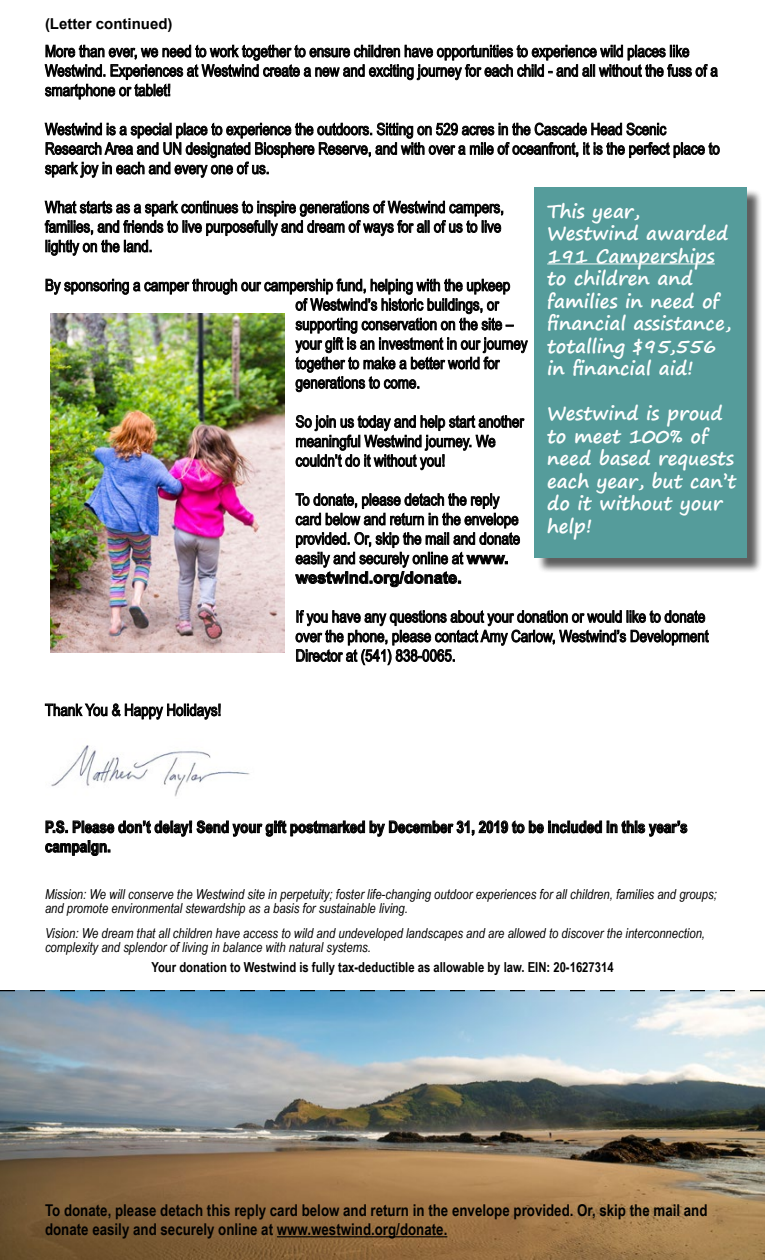
<style>
.page{position:relative;width:765px;height:1260px;background:#fff}
.page>*{position:absolute;margin:0;border:0;box-sizing:border-box;transform-origin:0 0}
.t1{font:700 18.75px/22.5px "Segoe Print";color:#fff}
.t2{font:16.25px/19.5px "Arial Narrow";color:#000}
.t3{font:700 16.25px/19.5px "Arial Narrow";color:#000}
.t4{font:700 16.25px "Arial";color:#000}
.t5{font:700 15px "Arial";color:#000}
.t6{font:italic 13.75px/13.8px "Arial Narrow";color:#000}
.t7{font:700 13.75px "Arial Narrow";color:#000}
.s1{font-family:"Arial";font-weight:700}
</style>
<div class="page">
<img style="left:0;top:991px;width:765px;height:269px">
<svg style="left:0;top:990px;width:765px;height:1px"></svg>
<svg style="left:45px;top:45px;width:673px;height:55px"></svg>
<svg style="left:45px;top:122px;width:675px;height:56px"></svg>
<svg style="left:45px;top:200px;width:458px;height:56px"></svg>
<svg style="left:45px;top:278px;width:483px;height:114px"></svg>
<svg style="left:296px;top:415px;width:229px;height:55px"></svg>
<svg style="left:295px;top:493px;width:225px;height:94px"></svg>
<svg style="left:295px;top:610px;width:414px;height:55px"></svg>
<div style="left:536px;top:189px;width:227px;height:385px;background:#000;opacity:.75"></div>
<div style="left:535px;top:187px;width:212px;height:371px;background:#559c9b"></div>
<hr style="left:547px;top:263px;width:168px;height:1px;background:#fff">
<img style="left:50px;top:313px;width:234px;height:340px">
<img style="left:51px;top:745px;width:199px;height:52px">
<hr style="left:277px;top:1236px;width:170px;height:1px;background:#000">
<svg style="left:45px;top:703px;width:176px;height:17px"></svg>
<svg style="left:45px;top:820px;width:643px;height:36px"></svg>
<p class="t5" style="left:45px;top:13px;width:129px">(Letter continued)</p>
<p class="t2" style="left:45px;top:41px;width:674px">More than ever, we need to work together to ensure children have opportunities to experience wild places like<br>Westwind. Experiences at Westwind create a new and exciting journey for each child - and all without the fuss of a smartphone or tablet!</p>
<p class="t2" style="left:45px;top:119px;width:676px">Westwind is a special place to experience the outdoors. Sitting on 529 acres in the Cascade Head Scenic<br>Research Area and UN designated Biosphere Reserve, and with over a mile of oceanfront, it is the perfect place to spark joy in each and every one of us.</p>
<p class="t2" style="left:45px;top:197px;width:461px">What starts as a spark continues to inspire generations of Westwind campers, families, and friends to live purposefully and dream of ways for all of us to live lightly on the land.</p>
<p class="t2" style="left:296px;top:275px;width:233px;text-indent:-251px">By sponsoring a camper through our campership fund, helping with the upkeep<br>of Westwind’s historic buildings, or supporting conservation on the site – your gift is an investment in our journey together to make a better world for generations to come.</p>
<p class="t2" style="left:296px;top:411px;width:230px">So join us today and help start another meaningful Westwind journey. We couldn’t do it without you!</p>
<p class="t2" style="left:296px;top:489px;width:226px">To donate, please detach the reply card below and return in the envelope provided. Or, skip the mail and donate easily and securely online at <span class="s1">www.</span></p>
<p class="t4" style="left:296px;top:566px;width:168px">westwind.org/donate.</p>
<p class="t2" style="left:296px;top:606px;width:414px">If you have any questions about your donation or would like to donate over the phone, please contact Amy Carlow, Westwind’s Development<br>Director at (541) 838-0065.</p>
<p class="t1" style="left:547px;top:199px;width:185px">This year,<br>Westwind awarded<br>191 Camperships to children and families in need of financial assistance, totalling $95,556 in financial aid!</p>
<p class="t1" style="left:547px;top:402px;width:190px">Westwind is proud to meet 100% of need based requests each year, but can’t do it without your help!</p>
<p class="t2" style="left:45px;top:700px;width:178px">Thank You &amp; Happy Holidays!</p>
<p class="t3" style="left:45px;top:816px;width:644px">P.S. Please don’t delay! Send your gift postmarked by December 31, 2019 to be included in this year’s campaign.</p>
<p class="t6" style="left:45px;top:887px;width:673px">Mission: We will conserve the Westwind site in perpetuity; foster life-changing outdoor experiences for all children, families and groups; and promote environmental stewardship as a basis for sustainable living.</p>
<p class="t6" style="left:45px;top:926px;width:662px">Vision: We dream that all children have access to wild and undeveloped landscapes and are allowed to discover the interconnection, complexity and splendor of living in balance with natural systems.</p>
<p class="t7" style="left:151px;top:957px;width:464px">Your donation to Westwind is fully tax-deductible as allowable by law. EIN: 20-1627314</p>
<p class="t3" style="left:45px;top:1199px;width:664px">To donate, please detach this reply card below and return in the envelope provided. Or, skip the mail and donate easily and securely online at www.westwind.org/donate.</p>
</div>
